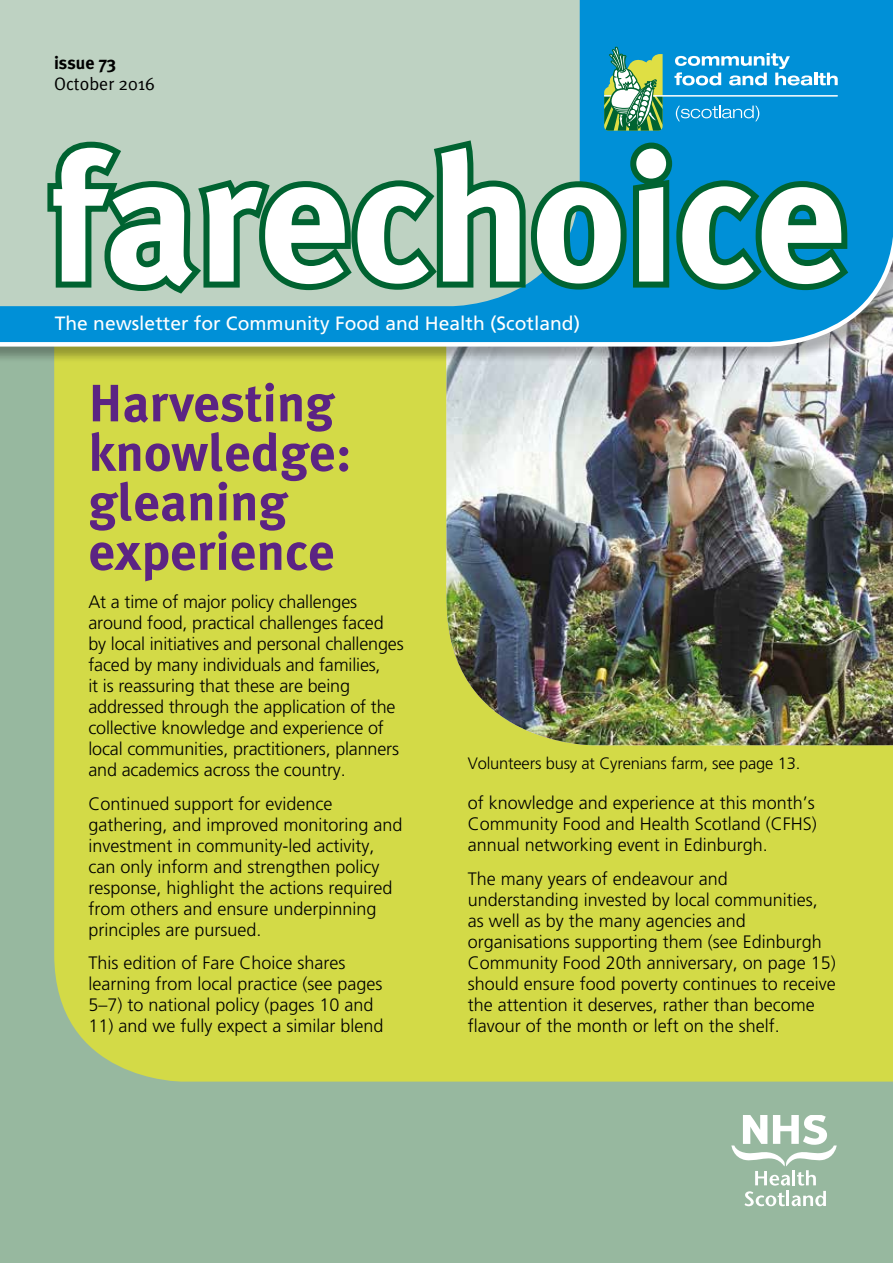
<style>
.page{position:relative;width:893px;height:1263px;background:#97b89f}
.page>*{position:absolute;margin:0;border:0;box-sizing:border-box;transform-origin:0 0}
.t1{font:700 180.6px "Meta Plus";color:#fff}
.A_head{font:700 52.5px/49.5px "Meta Plus";color:#5c2483}
.t2{font:19.2px "Frutiger LT Std";color:#fff}
.Body_text{font:300 18px/21px "Frutiger LT Std";color:#000}
.t3{font:18px "Meta Plus Normal";color:#000}
.t4{font:700 18px "Meta Plus";color:#000}
.Caption_text{font:300 16.5px "Frutiger LT Std";letter-spacing:-.01em;color:#000}
</style>
<div class="page">
<div style="left:54px;top:364px;width:839px;height:717px;background:#d3da47"></div>
<img style="left:446px;top:364px;width:447px;height:381px">
<div style="left:0;top:0;width:893px;height:364px;background:#000;opacity:.3"></div>
<svg style="left:0;top:0;width:893px;height:349px;background:#1d98d3"></svg>
<svg style="left:731px;top:1115px;width:106px;height:70px"></svg>
<svg style="left:744px;top:1191px;width:41px;height:15px"></svg>
<hr style="left:786px;top:1191px;width:3px;height:15px;background:#fff">
<svg style="left:792px;top:1191px;width:34px;height:15px"></svg>
<div style="left:0;top:0;width:580px;height:306px;background:#bed2c2"></div>
<svg style="left:41px;top:47px;width:815px;height:254px;background:#62a6a2"></svg>
<p class="t4" style="left:54px;top:53px;width:64px">issue 73</p>
<p class="t3" style="left:54px;top:74px;width:102px">October 2016</p>
<p class="t1" style="left:48px;top:114px;width:801px">farechoice</p>
<p class="t2" style="left:55px;top:312px;width:527px">The newsletter for Community Food and Health (Scotland)</p>
<h1 class="A_head" style="left:88px;top:378px;width:265px">Harvesting knowledge: gleaning experience</h1>
<p class="Body_text" style="left:88px;top:591px;width:317px">At a time of major policy challenges around food, practical challenges faced by local initiatives and personal challenges faced by many individuals and families,<br>it is reassuring that these are being addressed through the application of the collective knowledge and experience of local communities, practitioners, planners and academics across the country.</p>
<p class="Body_text" style="left:88px;top:793px;width:316px">Continued support for evidence gathering, and improved monitoring and investment in community-led activity, can only inform and strengthen policy response, highlight the actions required from others and ensure underpinning principles are pursued.</p>
<p class="Body_text" style="left:88px;top:953px;width:296px">This edition of Fare Choice shares learning from local practice (see pages<br>5–7) to national policy (pages 10 and</p>
<p class="Body_text" style="left:88px;top:1016px;width:297px">11) and we fully expect a similar blend</p>
<p class="Caption_text" style="left:468px;top:754px;width:334px">Volunteers busy at Cyrenians farm, see page 13.</p>
<p class="Body_text" style="left:468px;top:793px;width:351px;text-align:justify">of knowledge and experience at this month’s Community Food and Health Scotland (CFHS) annual networking event in Edinburgh.</p>
<p class="Body_text" style="left:468px;top:869px;width:370px">The many years of endeavour and understanding invested by local communities, as well as by the many agencies and organisations supporting them (see Edinburgh Community Food 20th anniversary, on page 15) should ensure food poverty continues to receive the attention it deserves, rather than become flavour of the month or left on the shelf.</p>
</div>
